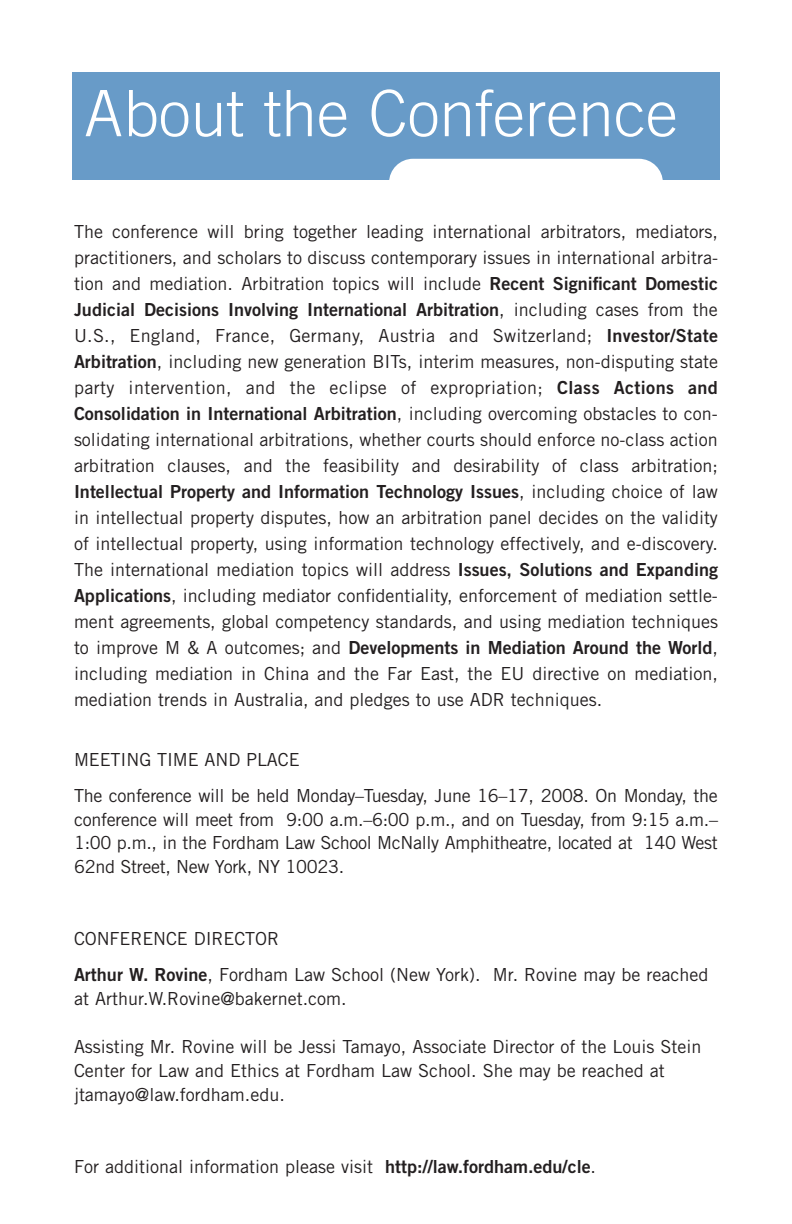
<style>
.page{position:relative;width:792px;height:1224px;background:#fff}
.page>*{position:absolute;margin:0;border:0;box-sizing:border-box;transform-origin:0 0}
.t1{font:300 64px "Trade Gothic";color:#fff}
.t2{font:18px/26px "Trade Gothic";color:#231f20;text-align:justify}
.t3{font:18px "Trade Gothic Bold Two";color:#231f20}
.t4{font:18px/36px "Trade Gothic";letter-spacing:-.02em;color:#231f20}
.s1{font-family:"Trade Gothic Bold Two"}
.s2{font-family:"Trade Gothic"}
</style>
<div class="page">
<div style="left:72px;top:72px;width:648px;height:108px;background:#689bc8"></div>
<div style="left:389px;top:159px;width:274px;height:48px;background:#fff;border-radius:24px"></div>
<h1 class="t1" style="left:84px;top:90px;width:595px">About the Conference</h1>
<p class="t2" style="left:74px;top:220px;width:646px">The conference will bring together leading international arbitrators, mediators, practitioners, and scholars to discuss contemporary issues in international arbitra&shy;tion and mediation. Arbitration topics will include <span class="s1">Recent Significant Domestic</span></p>
<p class="t3" style="left:74px;top:303px;width:645px">Judicial Decisions Involving International Arbitration<span class="s2">, including cases from the</span></p>
<p class="t2" style="left:74px;top:324px;width:646px">U.S., England, France, Germany, Austria and Switzerland; <span class="s1">Investor/State Arbitration</span>, including new generation BITs, interim measures, non-disputing state party intervention, and the eclipse of expropriation; <span class="s1">Class Actions and</span></p>
<p class="t3" style="left:74px;top:407px;width:645px">Consolidation in International Arbitration<span class="s2">, including overcoming obstacles to con-</span></p>
<p class="t2" style="left:74px;top:428px;width:645px">solidating international arbitrations, whether courts should enforce no-class action arbitration clauses, and the feasibility and desirability of class arbitration;</p>
<p class="t3" style="left:74px;top:485px;width:645px">Intellectual Property and Information Technology Issues<span class="s2">, including choice of law</span></p>
<p class="t2" style="left:74px;top:506px;width:646px">in intellectual property disputes, how an arbitration panel decides on the validity of intellectual property, using information technology effectively, and e-discovery.<br>The international mediation topics will address <span class="s1">Issues, Solutions and Expanding Applications</span>, including mediator confidentiality, enforcement of mediation settle&shy;ment agreements, global competency standards, and using mediation techniques</p>
<p class="t3" style="left:74px;top:641px;width:646px"><span class="s2">to improve M &amp; A outcomes; and</span> Developments in Mediation Around the World<span class="s2">,</span></p>
<p class="t2" style="left:74px;top:662px;width:646px">including mediation in China and the Far East, the EU directive on mediation, mediation trends in Australia, and pledges to use ADR techniques.</p>
<p class="t4" style="left:74px;top:743px;width:645px">MEETING TIME AND PLACE<br>The conference will be held Monday–Tuesday, June 16–17, 2008. On Monday, the</p>
<p class="t2" style="left:74px;top:809px;width:646px;line-height:24px">conference will meet from 9:00 a.m.–6:00 p.m., and on Tuesday, from 9:15 a.m.– 1:00 p.m., in the Fordham Law School McNally Amphitheatre, located at 140 West 62nd Street, New York, NY 10023.</p>
<p class="t2" style="left:74px;top:923px;width:636px;line-height:36px">CONFERENCE DIRECTOR<br><span class="s1">Arthur W. Rovine</span>, Fordham Law School (New York). Mr. Rovine may be reached</p>
<p class="t2" style="left:74px;top:988px;width:274px">at Arthur.W.Rovine@bakernet.com.</p>
<p class="t2" style="left:74px;top:1037px;width:629px;line-height:24px;text-align:left">Assisting Mr. Rovine will be Jessi Tamayo, Associate Director of the Louis Stein<br>Center for Law and Ethics at Fordham Law School. She may be reached at jtamayo@law.fordham.edu.</p>
<p class="t2" style="left:74px;top:1156px;width:524px">For additional information please visit <span class="s1">http://law.fordham.edu/cle</span>.</p>
</div>
